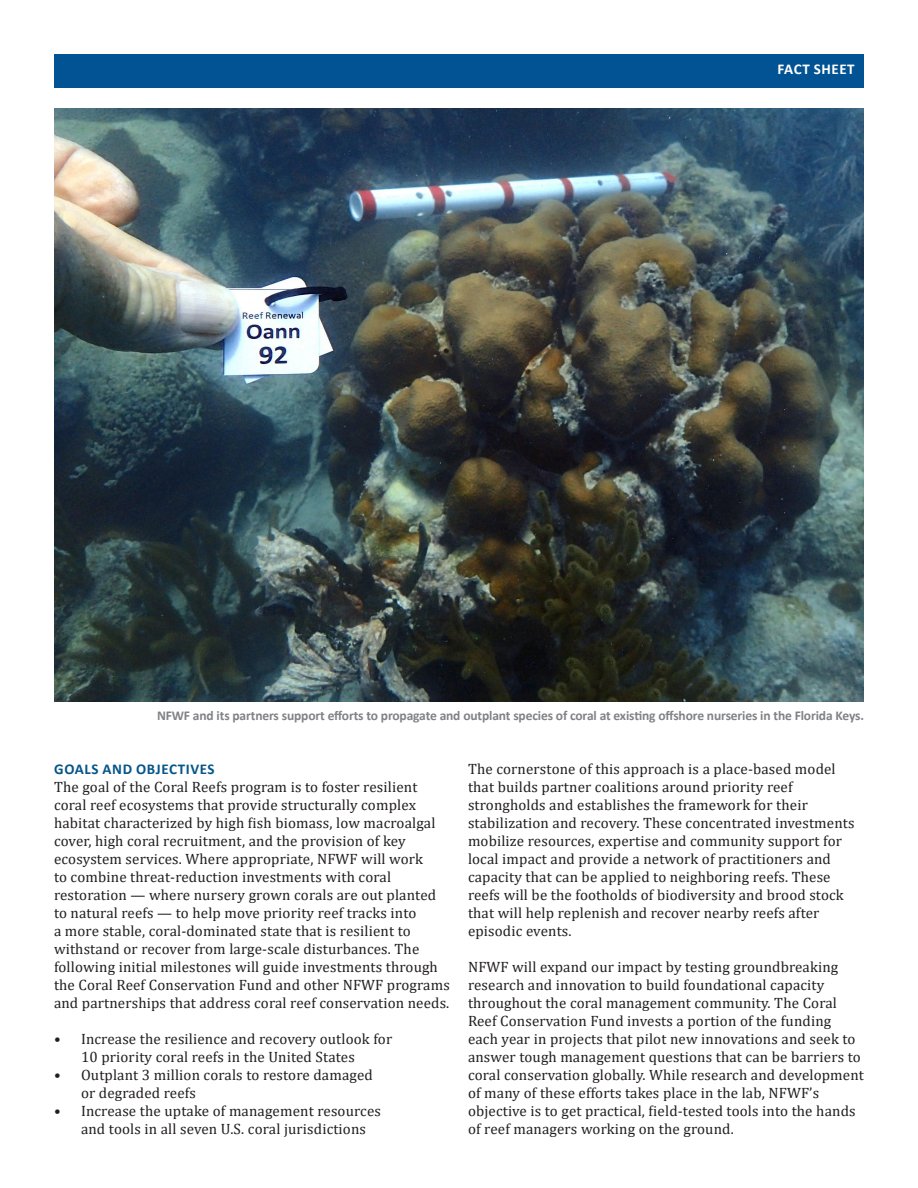
<style>
.page{position:relative;width:918px;height:1188px;background:#fff}
.page>*{position:absolute;margin:0;border:0;box-sizing:border-box;transform-origin:0 0}
.t1{font:15px/18px "Cambria";letter-spacing:.01em;color:#231f20}
.t2{font:700 15px "Calibri";letter-spacing:.04em;color:#055689}
.t3{font:700 15px "Calibri";letter-spacing:.04em;color:#fff}
.t4{font:700 13.5px "Calibri";letter-spacing:-.01em;color:#808285}
</style>
<div class="page">
<div style="left:54px;top:54px;width:810px;height:33px;background:#015393"></div>
<img style="left:54px;top:108px;width:810px;height:594px">
<p class="t3" style="left:778px;top:59px;width:79px">FACT SHEET</p>
<p class="t4" style="left:157px;top:706px;width:708px">NFWF and its partners support efforts to propagate and outplant species of coral at existing offshore nurseries in the Florida Keys.</p>
<p class="t2" style="left:54px;top:758px;width:162px">GOALS AND OBJECTIVES</p>
<p class="t1" style="left:54px;top:778px;width:397px">The goal of the Coral Reefs program is to foster resilient coral reef ecosystems that provide structurally complex habitat characterized by high fish biomass, low macroalgal cover, high coral recruitment, and the provision of key ecosystem services. Where appropriate, NFWF will work<br>to combine threat-reduction investments with coral restoration — where nursery grown corals are out planted to natural reefs — to help move priority reef tracks into<br>a more stable, coral-dominated state that is resilient to withstand or recover from large-scale disturbances. The following initial milestones will guide investments through the Coral Reef Conservation Fund and other NFWF programs and partnerships that address coral reef conservation needs.</p>
<p class="t1" style="left:81px;top:1030px;width:313px;text-indent:-27px">• Increase the resilience and recovery outlook for<br>10 priority coral reefs in the United States</p>
<p class="t1" style="left:81px;top:1066px;width:293px;text-indent:-27px">• Outplant 3 million corals to restore damaged or degraded reefs</p>
<p class="t1" style="left:81px;top:1102px;width:301px;text-indent:-27px">• Increase the uptake of management resources and tools in all seven U.S. coral jurisdictions</p>
<p class="t1" style="left:468px;top:760px;width:388px">The cornerstone of this approach is a place-based model that builds partner coalitions around priority reef strongholds and establishes the framework for their stabilization and recovery. These concentrated investments mobilize resources, expertise and community support for local impact and provide a network of practitioners and capacity that can be applied to neighboring reefs. These reefs will be the footholds of biodiversity and brood stock that will help replenish and recover nearby reefs after episodic events.</p>
<p class="t1" style="left:468px;top:958px;width:398px">NFWF will expand our impact by testing groundbreaking research and innovation to build foundational capacity throughout the coral management community. The Coral Reef Conservation Fund invests a portion of the funding each year in projects that pilot new innovations and seek to answer tough management questions that can be barriers to coral conservation globally. While research and development of many of these efforts takes place in the lab, NFWF’s objective is to get practical, field-tested tools into the hands of reef managers working on the ground.</p>
</div>
